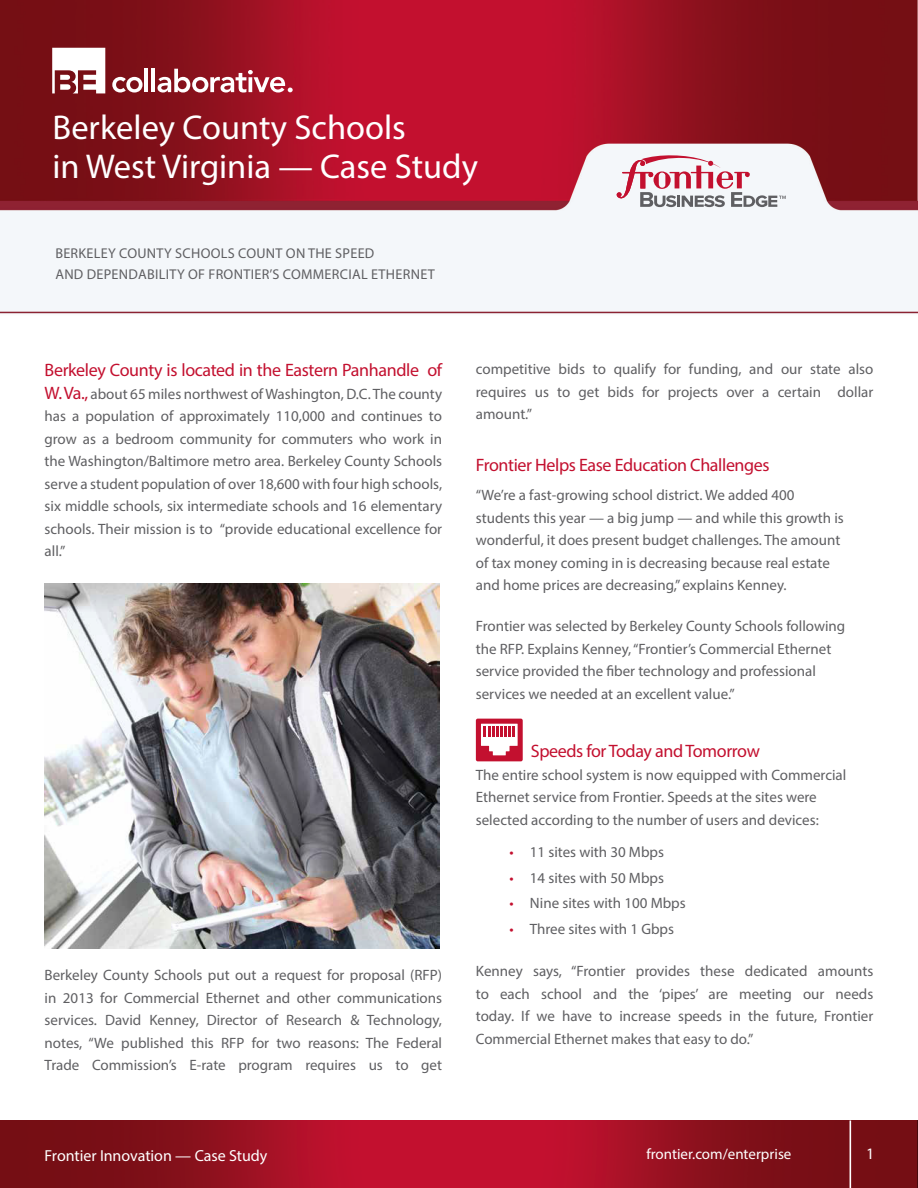
<style>
.page{position:relative;width:918px;height:1188px;background:#fff}
.page>*{position:absolute;margin:0;border:0;box-sizing:border-box;transform-origin:0 0}
.body_copy{font:34.5px/39px "Myriad Pro";color:#fff}
.body_copy-2{font:18px "Myriad Pro";letter-spacing:-.02em;color:#c3102f}
.body_copy-3{font:16.05px "Myriad Pro";letter-spacing:-.005em;color:#fff}
.body_copy-4{font:15px/22.5px "Myriad Pro";color:#5f5f62;text-align:justify}
.body_copy-5{font:15px "Myriad Pro";color:#fff}
.body_copy-6{font:14.25px/20.4px "Myriad Pro";letter-spacing:.02em;color:#5f5f62}
.s1{font-size:18px;color:#c3102f}
.s2{color:#c3102f}
</style>
<div class="page">
<img style="left:0;top:0;width:918px;height:1121px">
<svg style="left:617px;top:155px;width:169px;height:52px"></svg>
<hr style="left:0;top:312px;width:918px;height:1px;background:#8b2232">
<img style="left:0;top:1121px;width:918px;height:67px">
<hr style="left:850px;top:1120px;width:1px;height:68px;background:#fff">
<svg style="left:112px;top:77px;width:31px;height:16px"></svg>
<hr style="left:144px;top:69px;width:4px;height:23px;background:#fff">
<hr style="left:151px;top:69px;width:4px;height:23px;background:#fff">
<svg style="left:158px;top:69px;width:135px;height:24px"></svg>
<svg style="left:52px;top:48px;width:53px;height:45px"></svg>
<img style="left:45px;top:583px;width:394px;height:366px">
<svg style="left:476px;top:719px;width:47px;height:42px"></svg>
<p class="body_copy" style="left:53px;top:107px;width:427px">Berkeley County Schools<br>in West Virginia — Case Study</p>
<p class="body_copy-6" style="left:55px;top:243px;width:381px">BERKELEY COUNTY SCHOOLS COUNT ON THE SPEED<br>AND DEPENDABILITY OF FRONTIER’S COMMERCIAL ETHERNET</p>
<p class="body_copy-2" style="left:45px;top:359px;width:399px">Berkeley County is located in the Eastern Panhandle of</p>
<p class="body_copy-4" style="left:45px;top:382px;width:399px"><span class="s1">W. Va.,</span> about 65 miles northwest of Washington, D.C. The county has a population of approximately 110,000 and continues to grow as a bedroom community for commuters who work in the Washington/Baltimore metro area. Berkeley County Schools serve a student population of over 18,600 with four high schools, six middle schools, six intermediate schools and 16 elementary schools. Their mission is to “provide educational excellence for all.”</p>
<p class="body_copy-4" style="left:45px;top:964px;width:399px">Berkeley County Schools put out a request for proposal (RFP) in 2013 for Commercial Ethernet and other communications services. David Kenney, Director of Research &amp; Technology, notes, “We published this RFP for two reasons: The Federal Trade Commission’s E-rate program requires us to get</p>
<p class="body_copy-4" style="left:476px;top:358px;width:399px">competitive bids to qualify for funding, and our state also requires us to get bids for projects over a certain dollar amount.”</p>
<p class="body_copy-2" style="left:476px;top:454px;width:295px">Frontier Helps Ease Education Challenges</p>
<p class="body_copy-4" style="left:476px;top:484px;width:370px;text-align:left">“We’re a fast-growing school district. We added 400 students this year — a big jump — and while this growth is wonderful, it does present budget challenges. The amount of tax money coming in is decreasing because real estate and home prices are decreasing,” explains Kenney.</p>
<p class="body_copy-4" style="left:476px;top:615px;width:371px;text-align:left">Frontier was selected by Berkeley County Schools following the RFP. Explains Kenney, “Frontier’s Commercial Ethernet service provided the fiber technology and professional services we needed at an excellent value.”</p>
<p class="body_copy-2" style="left:531px;top:740px;width:231px">Speeds for Today and Tomorrow</p>
<p class="body_copy-4" style="left:476px;top:763px;width:372px;text-align:left">The entire school system is now equipped with Commercial<br>Ethernet service from Frontier. Speeds at the sites were selected according to the number of users and devices:</p>
<p class="body_copy-4" style="left:510px;top:841px;width:156px"><span class="s2">•</span> 11 sites with 30 Mbps</p>
<p class="body_copy-4" style="left:510px;top:866px;width:156px"><span class="s2">•</span> 14 sites with 50 Mbps</p>
<p class="body_copy-4" style="left:510px;top:892px;width:178px"><span class="s2">•</span> Nine sites with 100 Mbps</p>
<p class="body_copy-4" style="left:510px;top:917px;width:166px"><span class="s2">•</span> Three sites with 1 Gbps</p>
<p class="body_copy-4" style="left:476px;top:960px;width:399px">Kenney says, “Frontier provides these dedicated amounts to each school and the ‘pipes’ are meeting our needs today. If we have to increase speeds in the future, Frontier Commercial Ethernet makes that easy to do.”</p>
<p class="body_copy-3" style="left:133px;top:1146px;width:211px">Business Edge brand guidelines</p>
<p class="body_copy-5" style="left:646px;top:1145px;width:146px">frontier.com/enterprise</p>
<p class="body_copy-3" style="left:862px;top:1146px;width:18px">20</p>
<p class="body_copy-3" style="left:866px;top:1144px;width:10px">1</p>
<p class="body_copy-3" style="left:46px;top:1146px;width:223px">Frontier Innovation — Cas Study</p>
</div>
